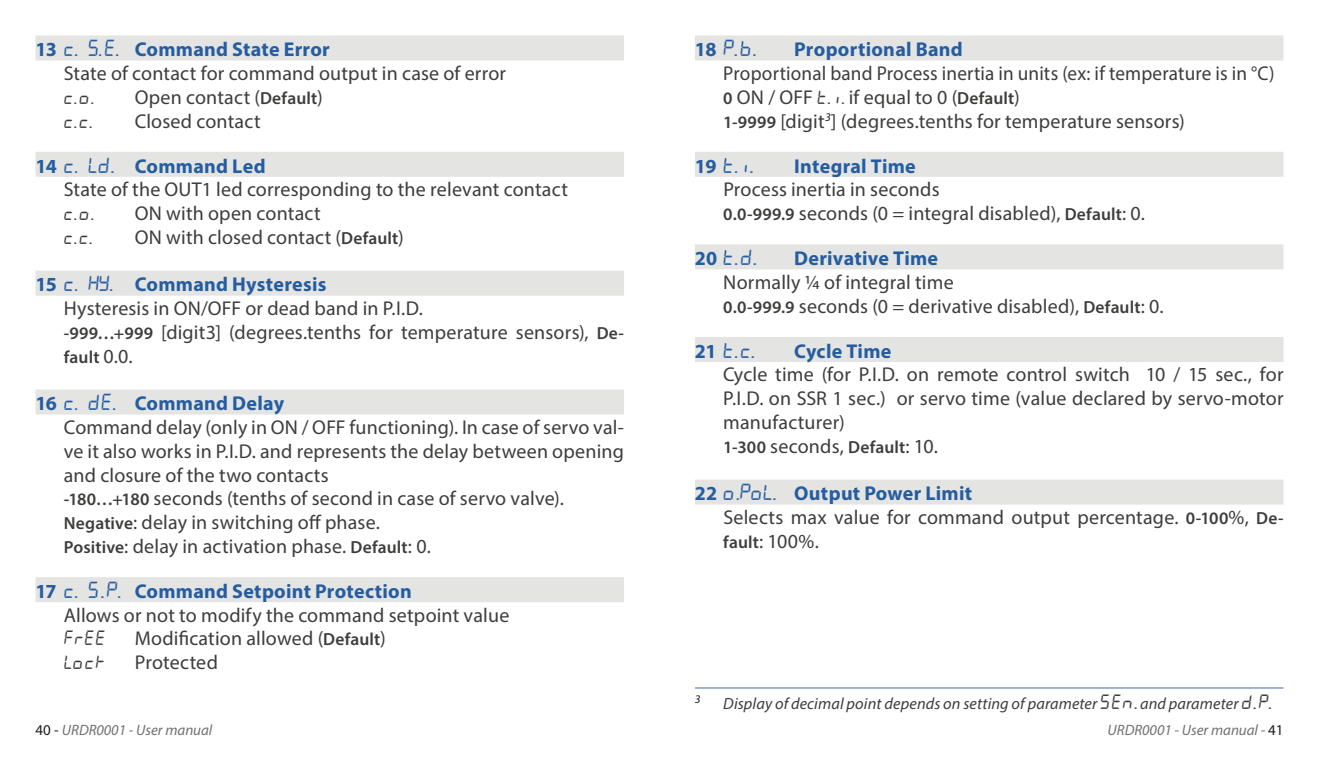
<style>
.page{position:relative;width:1319px;height:766px;background:#fff}
.page>*{position:absolute;margin:0;border:0;box-sizing:border-box;transform-origin:0 0}
.t1{font:22.5px "Pix 7 Segs";color:#255da0}
.t2{font:20px/23.8px "Myriad Pro";letter-spacing:.01em;color:#3d3d3c}
.t3{font:20px/23.8px "Myriad Pro";letter-spacing:.01em;color:#3d3d3c;scale:.96 1}
.t4{font:700 20px "Myriad Pro";letter-spacing:.015em;color:#255da0}
.t5{font:20px "Pix 7 Segs";color:#3d3d3c}
.t6{font:600 17.5px "Myriad Pro";letter-spacing:.01em;color:#3d3d3c}
.t7{font:italic 16.25px "Myriad Pro";letter-spacing:.01em;color:#3d3d3c}
.t8{font:italic 15px "Myriad Pro";color:#70706f}
.t9{font:italic 11.75px "Myriad Pro";color:#1d1d1b}
.s1{font-weight:700;color:#255da0}
.s2{font-family:"Pix 7 Segs";font-size:22.5px;color:#255da0}
.s3{font-weight:600;font-size:17.5px}
.s4{font-weight:400;font-size:20px}
.s5{font-family:"Myriad Pro";font-weight:700;font-size:20px}
.s6{font-family:"Pix 7 Segs"}
.s7{font-family:"Pix 7 Segs";font-style:normal;font-size:20px}
.s8{font-style:normal;color:#1d1d1b}
</style>
<div class="page">
<div style="left:35px;top:35px;width:589px;height:25px;background:#e4e4e3"></div>
<div style="left:35px;top:152px;width:589px;height:25px;background:#e4e4e3"></div>
<div style="left:35px;top:270px;width:589px;height:25px;background:#e4e4e3"></div>
<div style="left:35px;top:389px;width:589px;height:25px;background:#e4e4e3"></div>
<div style="left:35px;top:577px;width:589px;height:25px;background:#e4e4e3"></div>
<div style="left:694px;top:35px;width:589px;height:25px;background:#e4e4e3"></div>
<div style="left:694px;top:152px;width:589px;height:25px;background:#e4e4e3"></div>
<div style="left:694px;top:244px;width:589px;height:25px;background:#e4e4e3"></div>
<div style="left:694px;top:337px;width:589px;height:25px;background:#e4e4e3"></div>
<div style="left:694px;top:479px;width:589px;height:25px;background:#e4e4e3"></div>
<hr style="left:694px;top:687px;width:589px;height:1px;background:#426baa">
<p class="t2" style="left:64px;top:37px;width:444px;text-indent:-28px"><span class="s1">13</span> <span class="s2">c. S.e.</span> <span class="s1">Command State Error<br></span>State of contact for command output in case of error</p>
<p class="t5" style="left:64px;top:85px;width:33px">c.o.</p>
<p class="t2" style="left:135px;top:85px;width:189px">Open contact (<span class="s3">Default</span>)</p>
<p class="t5" style="left:64px;top:109px;width:31px">c.c.</p>
<p class="t2" style="left:135px;top:109px;width:127px">Closed contact</p>
<p class="t2" style="left:64px;top:154px;width:505px;text-indent:-28px"><span class="s1">14</span> <span class="s2">c. Ld.</span> <span class="s1">Command Led<br></span>State of the OUT1 led corresponding to the relevant contact</p>
<p class="t5" style="left:64px;top:201px;width:33px">c.o.</p>
<p class="t2" style="left:135px;top:201px;width:187px">ON with open contact</p>
<p class="t5" style="left:64px;top:225px;width:31px">c.c.</p>
<p class="t2" style="left:135px;top:225px;width:270px">ON with closed contact (<span class="s3">Default</span>)</p>
<p class="t2" style="left:64px;top:272px;width:561px;text-indent:-28px"><span class="s1">15</span> <span class="s2">c. HY.</span> <span class="s1">Command Hysteresis<br></span>Hysteresis in ON/OFF or dead band in P.I.D.<br><span class="s3">-999…+999</span> [digit3] (degrees.tenths for temperature sensors), <span class="s3">De-</span></p>
<p class="t6" style="left:64px;top:345px;width:70px">fault <span class="s4">0.0.</span></p>
<p class="t2" style="left:64px;top:391px;width:561px;text-indent:-28px"><span class="s1">16</span> <span class="s2">c. de.</span> <span class="s1">Command Delay<br></span>Command delay (only in ON / OFF functioning). In case of servo val&shy;ve it also works in P.I.D. and represents the delay between opening and closure of the two contacts<br><span class="s3">-180…+180</span> seconds (tenths of second in case of servo valve).<br><span class="s3">Negative</span>: delay in switching off phase.<br><span class="s3">Positive</span>: delay in activation phase. <span class="s3">Default</span>: 0.</p>
<p class="t2" style="left:64px;top:579px;width:447px;text-indent:-28px"><span class="s1">17</span> <span class="s2">c. s.p.</span> <span class="s1">Command Setpoint Protection<br></span>Allows or not to modify the command setpoint value</p>
<p class="t5" style="left:64px;top:626px;width:44px">free</p>
<p class="t2" style="left:135px;top:626px;width:253px">Modification allowed (<span class="s3">Default</span>)</p>
<p class="t5" style="left:64px;top:650px;width:44px">Lock</p>
<p class="t2" style="left:135px;top:650px;width:85px">Protected</p>
<p class="t1" style="left:694px;top:35px;width:64px"><span class="s5">18</span> p.b.</p>
<p class="t4" style="left:794px;top:36px;width:170px">Proportional Band</p>
<p class="t3" style="left:723px;top:61px;width:575px">Proportional band Process inertia in units (ex: if temperature is in °C)<br><span class="s3">0</span> ON / OFF <span class="s6">t.i.</span> if equal to 0 (<span class="s3">Default</span>)<br><span class="s3">1-9999</span> [digit<sup>3</sup>] (degrees.tenths for temperature sensors)</p>
<p class="t1" style="left:694px;top:152px;width:61px"><span class="s5">19</span> t.i.</p>
<p class="t4" style="left:794px;top:153px;width:123px">Integral Time</p>
<p class="t2" style="left:723px;top:177px;width:423px">Process inertia in seconds<br><span class="s3">0.0-999.9</span> seconds (0 = integral disabled), <span class="s3">Default</span>: 0.</p>
<p class="t1" style="left:694px;top:244px;width:64px"><span class="s5">20</span> t.d.</p>
<p class="t4" style="left:794px;top:245px;width:145px">Derivative Time</p>
<p class="t2" style="left:723px;top:270px;width:442px">Normally ¼ of integral time<br><span class="s3">0.0-999.9</span> seconds (0 = derivative disabled), <span class="s3">Default</span>: 0.</p>
<p class="t1" style="left:694px;top:337px;width:62px"><span class="s5">21</span> t.c.</p>
<p class="t4" style="left:794px;top:338px;width:99px">Cycle Time</p>
<p class="t2" style="left:723px;top:362px;width:561px;text-align:justify">Cycle time (for P.I.D. on remote control switch 10 / 15 sec., for P.I.D. on SSR 1 sec.) or servo time (value declared by servo-motor manufacturer)</p>
<p class="t6" style="left:723px;top:435px;width:216px">1-300 <span class="s4">seconds,</span> Default<span class="s4">: 10.</span></p>
<p class="t2" style="left:723px;top:481px;width:561px;text-indent:-28px"><span class="s1">22</span> <span class="s2">o.PoL.</span> <span class="s1">Output Power Limit<br></span>Selects max value for command output percentage. <span class="s3">0-100</span>%, <span class="s3">De&shy;fault</span>: 100%.</p>
<p class="t9" style="left:694px;top:691px;width:7px">3</p>
<p class="t7" style="left:723px;top:693px;width:551px">Display of decimal point depends on setting of parameter <span class="s7">sen.</span> and parameter <span class="s7">d.p.</span></p>
<p class="t8" style="left:35px;top:720px;width:178px"><span class="s8">40 -</span> URDR0001 - User manual</p>
<p class="t8" style="left:1107px;top:720px;width:177px">URDR0001 - User manual - <span class="s8">41</span></p>
</div>
